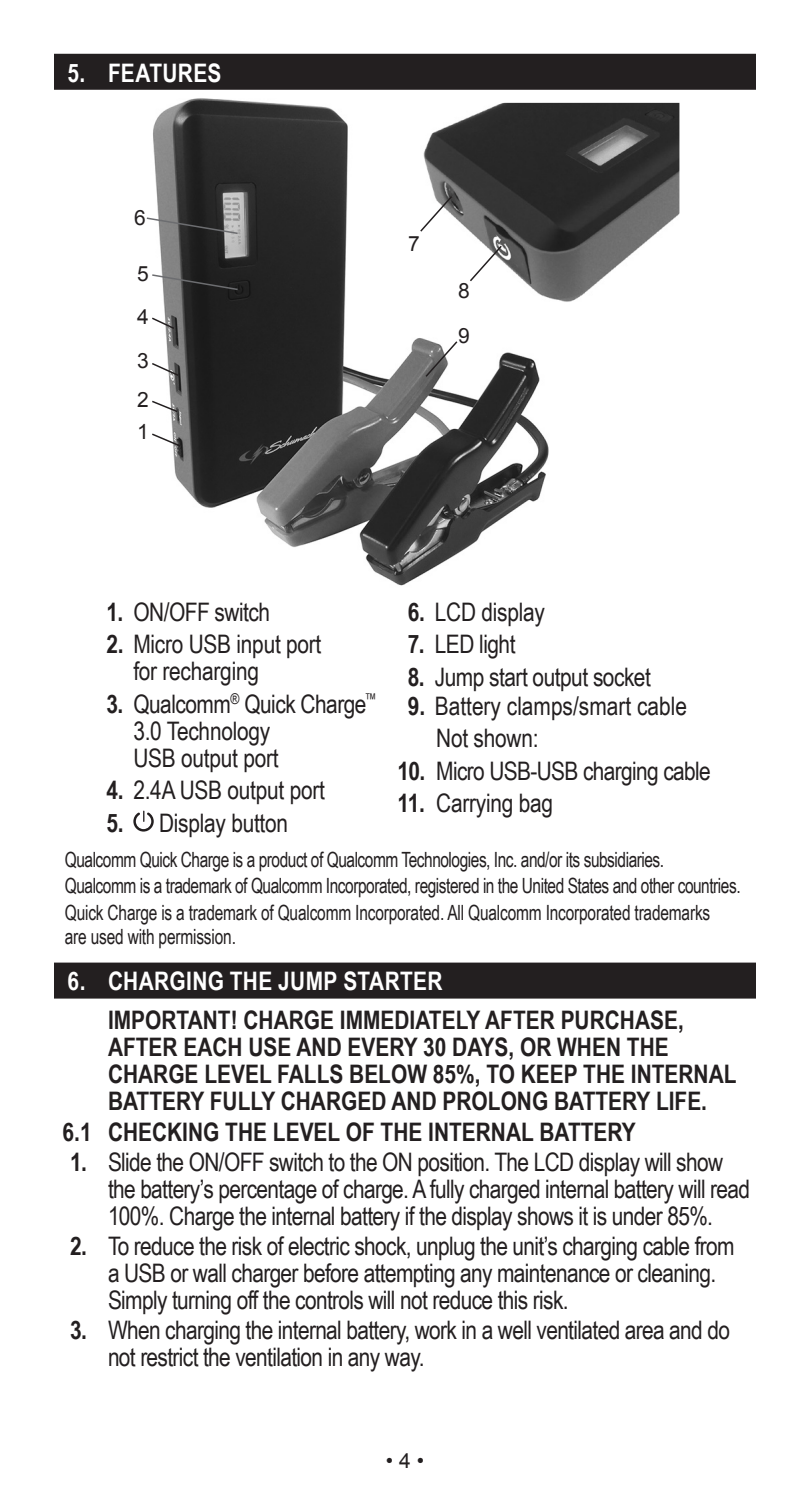
<style>
.page{position:relative;width:810px;height:1512px;background:#fff}
.page>*{position:absolute;margin:0;border:0;box-sizing:border-box;transform-origin:0 0}
.Numbers_1_col_small{font:25.5px/27px "Arial Narrow";letter-spacing:-.025em;color:#231f20}
.BOLD_CAPS_no_bullet{font:700 25.5px/27px "Arial Narrow";color:#231f20}
.t1{font:700 25.5px "Arial Narrow";letter-spacing:.015em;color:#fff}
.Numbers_1_col_small-2{font:25.5px "Arial Narrow";color:#231f20}
.t2{font:21px/24px "Arial Narrow";letter-spacing:-.025em;color:#231f20;scale:.9 1}
.Numbers_new{font:21px "Arial";color:#231f20}
.s1{font-weight:700}
</style>
<div class="page">
<div style="left:54px;top:54px;width:702px;height:36px;background:#231f20"></div>
<img style="left:153px;top:98px;width:398px;height:488px">
<svg style="left:152px;top:432px;width:30px;height:16px"></svg>
<svg style="left:152px;top:399px;width:27px;height:14px"></svg>
<svg style="left:152px;top:362px;width:28px;height:15px"></svg>
<svg style="left:152px;top:316px;width:24px;height:14px"></svg>
<svg style="left:152px;top:273px;width:87px;height:18px;background:#535353"></svg>
<svg style="left:146px;top:216px;width:93px;height:19px;background:#6f6f70"></svg>
<svg style="left:424px;top:340px;width:35px;height:38px"></svg>
<img style="left:420px;top:103px;width:259px;height:202px">
<svg style="left:419px;top:194px;width:35px;height:39px"></svg>
<svg style="left:468px;top:244px;width:35px;height:39px"></svg>
<svg style="left:133px;top:811px;width:21px;height:21px"></svg>
<div style="left:54px;top:963px;width:702px;height:36px;background:#231f20"></div>
<p class="t1" style="left:68px;top:53px;width:155px">5. FEATURES</p>
<p class="Numbers_new" style="left:134px;top:203px;width:13px">6</p>
<p class="Numbers_new" style="left:137px;top:260px;width:13px">5</p>
<p class="Numbers_new" style="left:137px;top:303px;width:13px">4</p>
<p class="Numbers_new" style="left:137px;top:347px;width:13px">3</p>
<p class="Numbers_new" style="left:137px;top:386px;width:13px">2</p>
<p class="Numbers_new" style="left:137px;top:418px;width:13px">1</p>
<p class="Numbers_new" style="left:408px;top:229px;width:13px">7</p>
<p class="Numbers_new" style="left:458px;top:276px;width:13px">8</p>
<p class="Numbers_new" style="left:458px;top:321px;width:13px">9</p>
<p class="Numbers_1_col_small" style="left:106px;top:598px;width:165px"><span class="s1">1.</span> ON/OFF switch</p>
<p class="Numbers_1_col_small" style="left:133px;top:630px;width:190px;text-indent:-27px"><span class="s1">2.</span> Micro USB input port for recharging</p>
<p class="Numbers_1_col_small" style="left:133px;top:689px;width:245px;text-indent:-27px"><span class="s1">3.</span> Qualcomm<sup>®</sup> Quick Charge<sup>™<br></sup>3.0 Technology<br>USB output port</p>
<p class="Numbers_1_col_small" style="left:106px;top:776px;width:220px"><span class="s1">4.</span> 2.4A USB output port</p>
<p class="Numbers_1_col_small" style="left:106px;top:808px;width:183px"><span class="s1">5.</span> Display button</p>
<p class="Numbers_1_col_small" style="left:408px;top:598px;width:139px"><span class="s1">6.</span> LCD display</p>
<p class="Numbers_1_col_small" style="left:408px;top:630px;width:109px"><span class="s1">7.</span> LED light</p>
<p class="Numbers_1_col_small" style="left:408px;top:662px;width:245px"><span class="s1">8.</span> Jump start output socket</p>
<p class="Numbers_1_col_small-2" style="left:408px;top:687px;width:281px"><span class="s1">9.</span> Battery clamps/smart cable</p>
<p class="Numbers_1_col_small" style="left:436px;top:724px;width:104px">Not shown:</p>
<p class="Numbers_1_col_small" style="left:398px;top:756px;width:315px"><span class="s1">10.</span> Micro USB-USB charging cable</p>
<p class="Numbers_1_col_small" style="left:398px;top:789px;width:157px"><span class="s1">11.</span> Carrying bag</p>
<p class="t2" style="left:65px;top:847px;width:668px">Qualcomm Quick Charge is a product of Qualcomm Technologies, Inc. and/or its subsidiaries.</p>
<p class="t2" style="left:65px;top:873px;width:752px">Qualcomm is a trademark of Qualcomm Incorporated, registered in the United States and other countries.</p>
<p class="t2" style="left:65px;top:899px;width:719px">Quick Charge is a trademark of Qualcomm Incorporated. All Qualcomm Incorporated trademarks are used with permission.</p>
<p class="t1" style="left:68px;top:962px;width:376px">6. CHARGING THE JUMP STARTER</p>
<p class="BOLD_CAPS_no_bullet" style="left:108px;top:1006px;width:630px">IMPORTANT! CHARGE IMMEDIATELY AFTER PURCHASE, AFTER EACH USE AND EVERY 30 DAYS, OR WHEN THE CHARGE LEVEL FALLS BELOW 85%, TO KEEP THE INTERNAL BATTERY FULLY CHARGED AND PROLONG BATTERY LIFE.</p>
<p class="BOLD_CAPS_no_bullet" style="left:63px;top:1117px;width:575px">6.1 CHECKING THE LEVEL OF THE INTERNAL BATTERY</p>
<p class="Numbers_1_col_small" style="left:108px;top:1147px;width:644px;text-indent:-38px"><span class="s1">1.</span> Slide the ON/OFF switch to the ON position. The LCD display will show the battery’s percentage of charge. A fully charged internal battery will read<br>100%. Charge the internal battery if the display shows it is under 85%.</p>
<p class="Numbers_1_col_small" style="left:108px;top:1232px;width:628px;text-indent:-38px"><span class="s1">2.</span> To reduce the risk of electric shock, unplug the unit’s charging cable from a USB or wall charger before attempting any maintenance or cleaning.<br>Simply turning off the controls will not reduce this risk.</p>
<p class="Numbers_1_col_small" style="left:108px;top:1316px;width:624px;text-indent:-38px"><span class="s1">3.</span> When charging the internal battery, work in a well ventilated area and do not restrict the ventilation in any way.</p>
<p class="Numbers_new" style="left:386px;top:1447px;width:40px">• 4 •</p>
</div>
